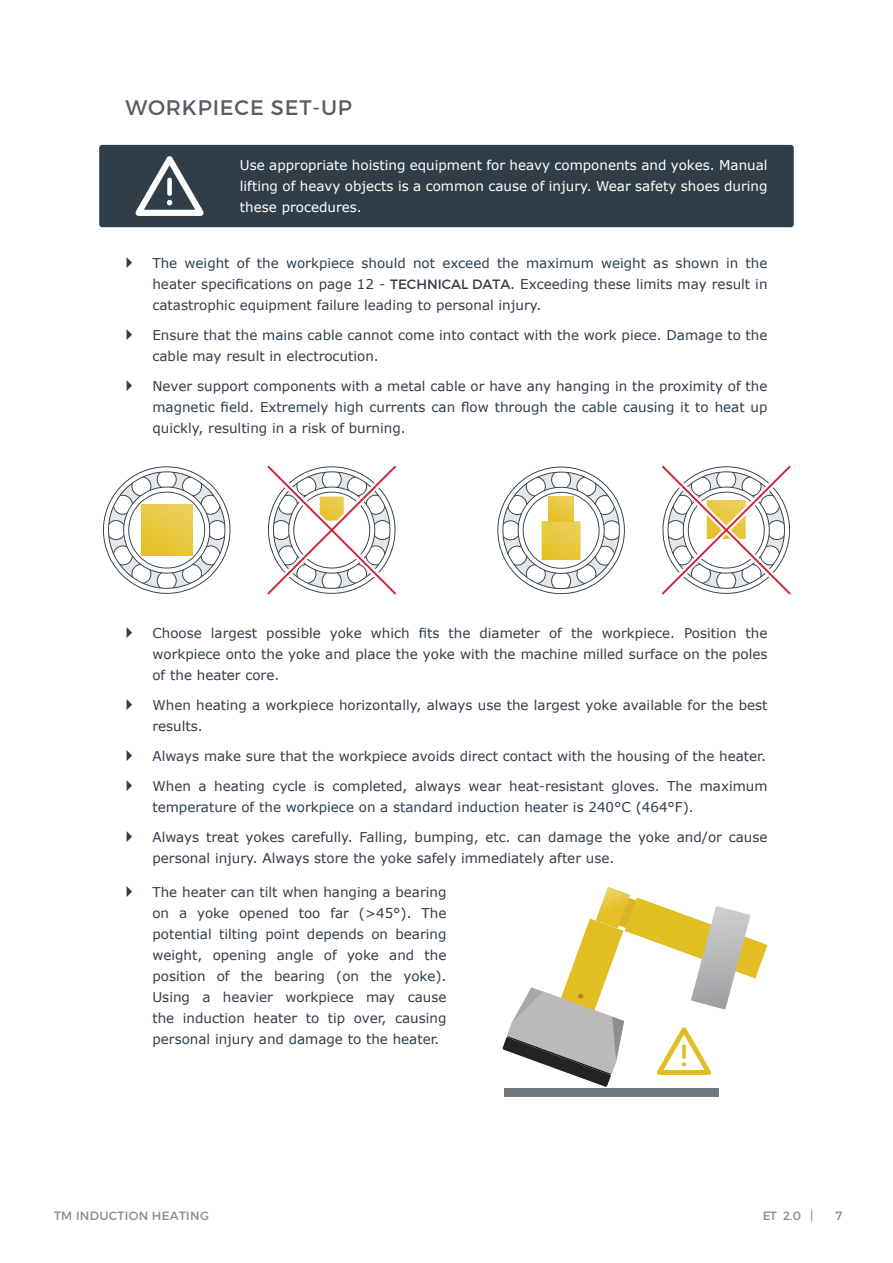
<style>
.page{position:relative;width:893px;height:1263px;background:#fff}
.page>*{position:absolute;margin:0;border:0;box-sizing:border-box;transform-origin:0 0}
.t1{font:21px "TM Montserrat Regular";letter-spacing:.04em;color:#585c65}
.t2{font:13.5px/21px "Verdana";color:#303e49;text-align:justify}
.t3{font:13.5px/21px "Verdana";color:#fff;text-align:justify}
.t4{font:12px "TM Montserrat Regular";letter-spacing:.025em;color:#303e49}
.s1{font-family:"TM Montserrat Regular"}
</style>
<div class="page">
<div style="left:99px;top:145px;width:695px;height:82px;background:#303e49;border-radius:3px"></div>
<svg style="left:136px;top:157px;width:68px;height:58px"></svg>
<div style="left:167px;top:178px;width:5px;height:18px;background:#fff;border-radius:2px"></div>
<svg style="left:497px;top:467px;width:128px;height:127px"></svg>
<svg style="left:662px;top:466px;width:128px;height:128px"></svg>
<svg style="left:103px;top:466px;width:127px;height:128px"></svg>
<svg style="left:268px;top:466px;width:128px;height:128px"></svg>
<div style="left:504px;top:1087px;width:214px;height:9px;background:#6f7980"></div>
<svg style="left:503px;top:887px;width:264px;height:200px"></svg>
<svg style="left:682px;top:1044px;width:4px;height:15px"></svg>
<h1 class="t1" style="left:125px;top:95px;width:228px">WORKPIECE SET-UP</h1>
<p class="t3" style="left:240px;top:155px;width:529px">Use appropriate hoisting equipment for heavy components and yokes. Manual lifting of heavy objects is a common cause of injury. Wear safety shoes during these procedures.</p>
<p class="t2" style="left:152px;top:252px;width:617px">The weight of the workpiece should not exceed the maximum weight as shown in the heater specifications on page 12 - <span class="s1">TECHNICAL DATA</span>. Exceeding these limits may result in catastrophic equipment failure leading to personal injury.</p>
<p class="t2" style="left:152px;top:324px;width:617px">Ensure that the mains cable cannot come into contact with the work piece. Damage to the cable may result in electrocution.</p>
<p class="t2" style="left:152px;top:375px;width:617px">Never support components with a metal cable or have any hanging in the proximity of the magnetic field. Extremely high currents can flow through the cable causing it to heat up quickly, resulting in a risk of burning.</p>
<p class="t2" style="left:152px;top:622px;width:617px">Choose largest possible yoke which fits the diameter of the workpiece. Position the workpiece onto the yoke and place the yoke with the machine milled surface on the poles of the heater core.</p>
<p class="t2" style="left:152px;top:694px;width:617px">When heating a workpiece horizontally, always use the largest yoke available for the best results.</p>
<p class="t2" style="left:152px;top:745px;width:615px">Always make sure that the workpiece avoids direct contact with the housing of the heater.</p>
<p class="t2" style="left:152px;top:775px;width:617px">When a heating cycle is completed, always wear heat-resistant gloves. The maximum temperature of the workpiece on a standard induction heater is 240°C (464°F).</p>
<p class="t2" style="left:152px;top:826px;width:617px">Always treat yokes carefully. Falling, bumping, etc. can damage the yoke and/or cause personal injury. Always store the yoke safely immediately after use.</p>
<p class="t2" style="left:152px;top:882px;width:296px">The heater can tilt when hanging a bearing on a yoke opened too far (&gt;45°). The potential tilting point depends on bearing weight, opening angle of yoke and the position of the bearing (on the yoke).<br>Using a heavier workpiece may cause the induction heater to tip over, causing personal injury and damage to the heater.</p>
<p class="t4" style="left:54px;top:1208px;width:156px">TM INDUCTION HEATING</p>
<p class="t4" style="left:762px;top:1208px;width:53px">ET 2.0 |</p>
<p class="t4" style="left:836px;top:1208px;width:8px">7</p>
</div>
